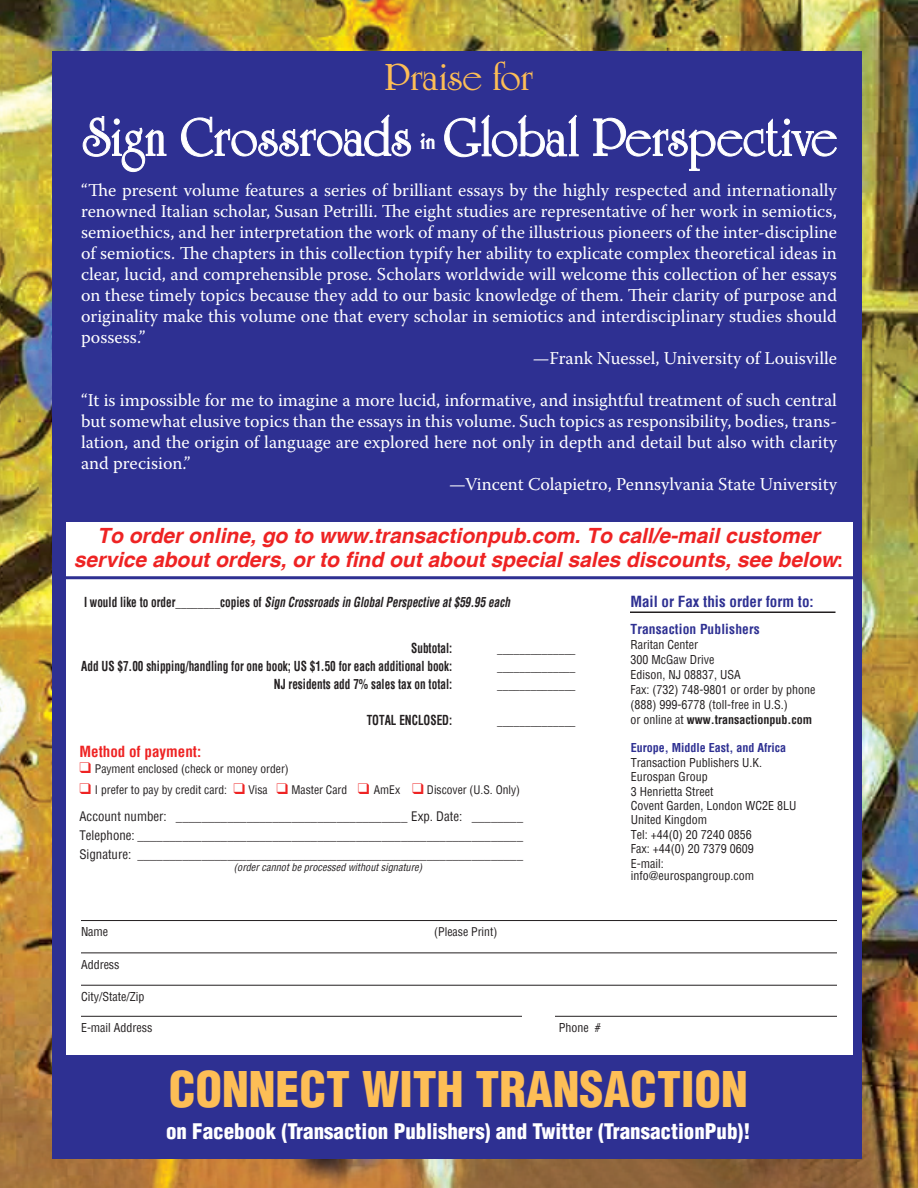
<style>
.page{position:relative;width:918px;height:1188px;background:#fff}
.page>*{position:absolute;margin:0;border:0;box-sizing:border-box;transform-origin:0 0}
.t1{font:900 condensed 48px "Helvetica";color:#fdbe56}
.t2{font:39px "University Roman Bold DTC";color:#fdbe56}
.t3{font:italic 700 21px/24px "Helvetica";color:#ee2323;text-align:center}
.t4{font:900 condensed 21px "Helvetica";color:#fff}
.t5{font:18px "Warnock Pro";color:#fff}
.t6{font:700 condensed 15px "Helvetica";color:#2e3092}
.t7{font:700 condensed 15px "Helvetica";color:#ee2323}
.t8{font:700 condensed 13.5px "Helvetica";color:#231f20;scale:.83 1}
.t9{font:italic 700 condensed 13.5px "Helvetica";color:#231f20;scale:.83 1}
.t10{font:700 condensed 13.5px "Helvetica";letter-spacing:.01em;color:#2e3092}
.t11{font:12.9px/19.4px "Fenice";color:#231f20;text-align:justify}
.t12{font:condensed 12px/14.4px "Helvetica";color:#231f20}
.t13{font:700 condensed 12px "Helvetica";color:#2e3092}
.t14{font:condensed 11.7px "Helvetica";color:#231f20}
.t15{font:condensed 11.55px "Helvetica";color:#231f20}
.t16{font:italic condensed 10.35px "Helvetica";color:#231f20}
.s1{font-style:normal}
.s2{color:#ee2323}
.s3{font-family:"Helvetica";font-stretch:condensed}
.s4{font-weight:700}
</style>
<div class="page">
<img style="left:0;top:0;width:918px;height:1188px">
<div style="left:52px;top:51px;width:810px;height:1107px;background:#2e3092"></div>
<div style="left:66px;top:522px;width:787px;height:532px;background:#fff"></div>
<svg style="left:83px;top:114px;width:754px;height:59px"></svg>
<div style="left:219px;top:160px;width:31px;height:22px;background:#2e3092"></div>
<hr style="left:81px;top:1016px;width:756px;height:1px;background:#231f20">
<div style="left:523px;top:1009px;width:32px;height:23px;background:#fff"></div>
<hr style="left:58px;top:576px;width:802px;height:3px;background:#2e3092">
<hr style="left:81px;top:920px;width:756px;height:1px;background:#231f20">
<hr style="left:81px;top:953px;width:756px;height:1px;background:#231f20">
<hr style="left:81px;top:985px;width:756px;height:1px;background:#231f20">
<hr style="left:630px;top:612px;width:206px;height:1px;background:#231f20">
<h2 class="t2" style="left:385px;top:55px;width:149px">Praise for</h2>
<p class="t5" style="left:81px;top:179px;width:757px">“The present volume features a series of brilliant essays by the highly respected and internationally</p>
<p class="t5" style="left:81px;top:200px;width:758px">renowned Italian scholar, Susan Petrilli. The eight studies are representative of her work in semiotics,</p>
<p class="t5" style="left:81px;top:221px;width:758px">semioethics, and her interpretation the work of many of the illustrious pioneers of the inter-discipline</p>
<p class="t5" style="left:81px;top:242px;width:757px">of semiotics. The chapters in this collection typify her ability to explicate complex theoretical ideas in</p>
<p class="t5" style="left:81px;top:263px;width:757px">clear, lucid, and comprehensible prose. Scholars worldwide will welcome this collection of her essays</p>
<p class="t5" style="left:81px;top:284px;width:758px">on these timely topics because they add to our basic knowledge of them. Their clarity of purpose and</p>
<p class="t5" style="left:81px;top:305px;width:757px">originality make this volume one that every scholar in semiotics and interdisciplinary studies should</p>
<p class="t5" style="left:81px;top:326px;width:66px">possess.”</p>
<p class="t5" style="left:533px;top:347px;width:306px">—Frank Nuessel, University of Louisville</p>
<p class="t5" style="left:81px;top:389px;width:757px">“It is impossible for me to imagine a more lucid, informative, and insightful treatment of such central</p>
<p class="t5" style="left:81px;top:410px;width:758px">but somewhat elusive topics than the essays in this volume. Such topics as responsibility, bodies, trans-</p>
<p class="t5" style="left:81px;top:431px;width:758px">lation, and the origin of language are explored here not only in depth and detail but also with clarity</p>
<p class="t5" style="left:81px;top:452px;width:111px">and precision.”</p>
<p class="t5" style="left:449px;top:473px;width:389px">—Vincent Colapietro, Pennsylvania State University</p>
<p class="t3" style="left:74px;top:524px;width:770px">To order online, go to www.transactionpub.com. To call/e-mail customer service about orders, or to find out about special sales discounts, see below<span class="s1">:</span></p>
<p class="t9" style="left:84px;top:594px;width:515px"><span class="s1">I would like to order________copies of</span> Sign Crossroads in Global Perspective at $59.95 each</p>
<p class="t8" style="left:411px;top:639px;width:51px">Subtotal:</p>
<p class="t8" style="left:497px;top:639px;width:96px">______________</p>
<p class="t8" style="left:81px;top:657px;width:449px">Add US $7.00 shipping/handling for one book; US $1.50 for each additional book:</p>
<p class="t8" style="left:497px;top:657px;width:96px">______________</p>
<p class="t8" style="left:274px;top:675px;width:216px">NJ residents add 7% sales tax on total:</p>
<p class="t8" style="left:497px;top:675px;width:96px">______________</p>
<p class="t8" style="left:367px;top:711px;width:105px">total enclosed:</p>
<p class="t8" style="left:497px;top:711px;width:96px">______________</p>
<p class="t7" style="left:80px;top:741px;width:123px">Method of payment:</p>
<p class="t15" style="left:80px;top:762px;width:211px"><span class="s2">❑</span> Payment enclosed (check or money order)</p>
<p class="t15" style="left:80px;top:782px;width:442px"><span class="s2">❑</span> I prefer to pay by credit card: <span class="s2">❑</span> Visa <span class="s2">❑</span> Master Card <span class="s2">❑</span> AmEx <span class="s2">❑</span> Discover (U.S. Only)</p>
<p class="t11" style="left:80px;top:807px;width:445px"><span class="s3">Account number:</span> ____________________________________ <span class="s3">Exp. Date:</span> ________ <span class="s3">Telephone:</span> ____________________________________________________________ <span class="s3">Signature:</span> ____________________________________________________________</p>
<p class="t16" style="left:234px;top:861px;width:190px">(order cannot be processed without signature)</p>
<p class="t12" style="left:81px;top:925px;width:29px">Name</p>
<p class="t14" style="left:434px;top:924px;width:65px">(Please Print)</p>
<p class="t12" style="left:81px;top:957px;width:40px">Address</p>
<p class="t12" style="left:81px;top:989px;width:65px">City/State/Zip</p>
<p class="t12" style="left:81px;top:1020px;width:73px">E-mail Address</p>
<p class="t12" style="left:559px;top:1020px;width:43px">Phone #</p>
<p class="t6" style="left:630px;top:592px;width:185px">Mail or Fax this order form to:</p>
<p class="t10" style="left:631px;top:620px;width:131px">Transaction Publishers</p>
<p class="t12" style="left:631px;top:637px;width:186px;line-height:15px">Raritan Center<br>300 McGaw Drive<br>Edison, NJ 08837, USA<br>Fax: (732) 748-9801 or order by phone (888) 999-6778 (toll-free in U.S.)<br>or online at <span class="s4">www.transactionpub.com</span></p>
<p class="t13" style="left:631px;top:740px;width:157px">Europe, Middle East, and Africa</p>
<p class="t12" style="left:631px;top:755px;width:167px">Transaction Publishers U.K.<br>Eurospan Group<br>3 Henrietta Street<br>Covent Garden, London WC2E 8LU<br>United Kingdom<br>Tel: +44(0) 20 7240 0856<br>Fax: +44(0) 20 7379 0609<br>E-mail:</p>
<p class="t12" style="left:631px;top:869px;width:125px">info@eurospangroup.com</p>
<h1 class="t1" style="left:169px;top:1059px;width:580px">CONNECT WITH TRANSACTION</h1>
<p class="t4" style="left:166px;top:1118px;width:586px">on Facebook (Transaction Publishers) and Twitter (TransactionPub)!</p>
</div>
